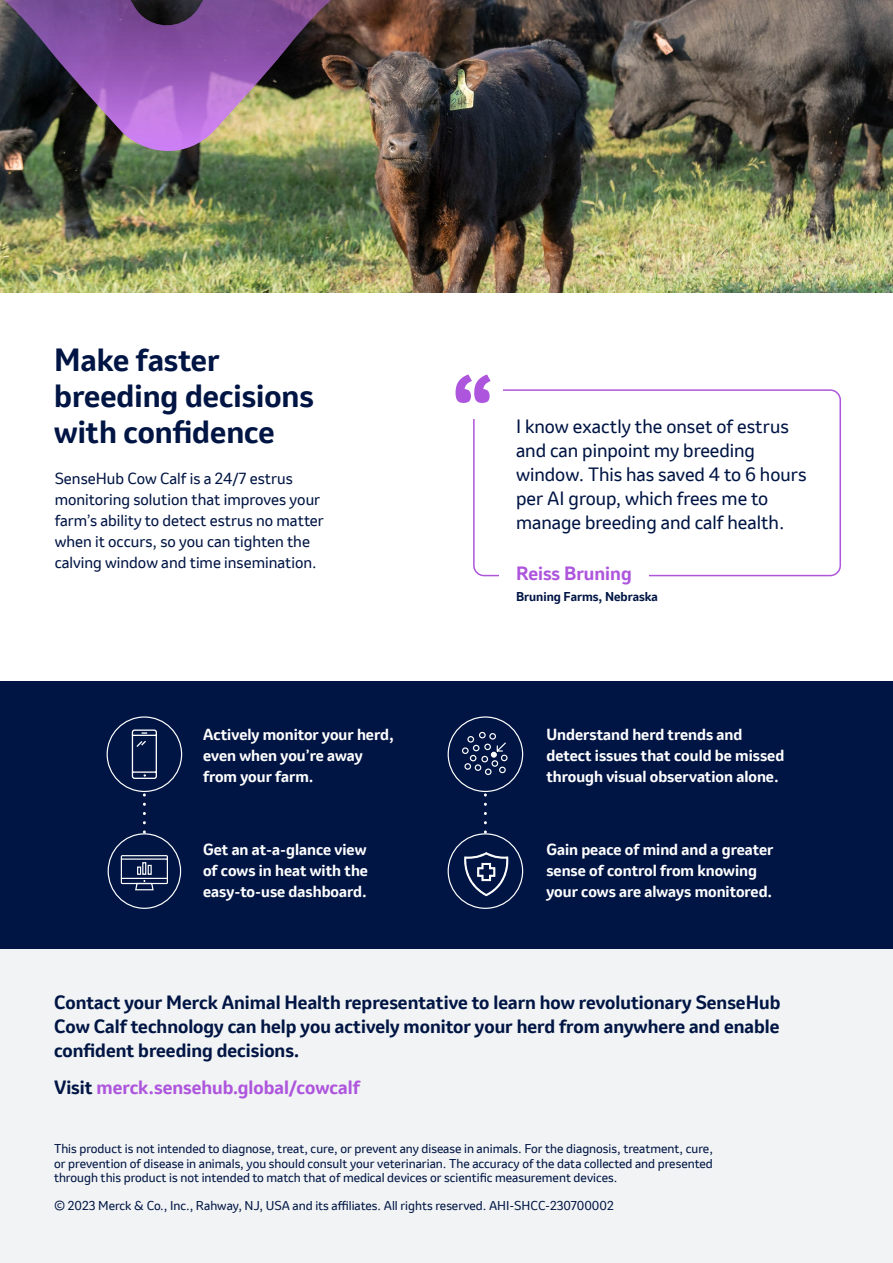
<style>
.page{position:relative;width:893px;height:1263px;background:#fff}
.page>*{position:absolute;margin:0;border:0;box-sizing:border-box;transform-origin:0 0}
.t1{font:700 102px "Invention";color:#ae55dd}
.t2{font:700 30px/36px "Invention";color:#001544}
.t3{font:700 18px/24px "Invention";color:#001544;text-align:justify}
.t4{font:18px/24px "Invention";color:#001544}
.t5{font:700 18px "Invention";color:#ae55dd}
.t6{font:700 15px/21px "Invention";color:#fff}
.t7{font:15px/21px "Invention";color:#001544}
.t8{font:12px/14.4px "Invention";color:#001544;text-align:justify}
.t9{font:700 12px "Invention";color:#001544}
.s1{color:#001544}
</style>
<div class="page">
<div style="left:0;top:681px;width:893px;height:268px;background:#001544"></div>
<img style="left:0;top:0;width:893px;height:293px">
<img style="left:0;top:0;width:366px;height:151px">
<div style="left:0;top:949px;width:893px;height:314px;background:#f1f3f4"></div>
<div style="left:473px;top:389px;width:368px;height:187px;border:2px solid #ae55dd;border-radius:10px"></div>
<div style="left:438px;top:364px;width:65px;height:54px;background:#fff"></div>
<div style="left:499px;top:556px;width:149px;height:54px;background:#fff"></div>
<svg style="left:131px;top:729px;width:27px;height:103px"></svg>
<div style="left:108px;top:833px;width:73px;height:76px;border:1px solid #fff;border-radius:50%"></div>
<svg style="left:120px;top:855px;width:48px;height:36px"></svg>
<div style="left:448px;top:833px;width:75px;height:76px;border:1px solid #fff;border-radius:50%"></div>
<svg style="left:464px;top:852px;width:45px;height:44px"></svg>
<svg style="left:461px;top:731px;width:47px;height:101px"></svg>
<h2 class="t2" style="left:54px;top:341px;width:261px">Make faster breeding decisions with confidence</h2>
<p class="t7" style="left:55px;top:468px;width:271px">SenseHub Cow Calf is a 24/7 estrus monitoring solution that improves your farm’s ability to detect estrus no matter when it occurs, so you can tighten the calving window and time insemination.</p>
<p class="t6" style="left:203px;top:724px;width:192px">Actively monitor your herd, even when you’re away from your farm.</p>
<p class="t6" style="left:203px;top:839px;width:166px;text-align:justify">Get an at-a-glance view of cows in heat with the easy-to-use dashboard.</p>
<h1 class="t1" style="left:448px;top:342px;width:51px">“</h1>
<h3 class="t4" style="left:516px;top:415px;width:292px">I know exactly the onset of estrus and can pinpoint my breeding window. This has saved 4 to 6 hours per AI group, which frees me to manage breeding and calf health.</h3>
<h3 class="t5" style="left:516px;top:560px;width:117px">Reiss Bruning</h3>
<p class="t9" style="left:516px;top:588px;width:144px">Bruning Farms, Nebraska</p>
<p class="t6" style="left:546px;top:724px;width:239px">Understand herd trends and detect issues that could be missed through visual observation alone.</p>
<p class="t6" style="left:546px;top:839px;width:229px">Gain peace of mind and a greater sense of control from knowing your cows are always monitored.</p>
<h3 class="t3" style="left:54px;top:990px;width:728px">Contact your Merck Animal Health representative to learn how revolutionary SenseHub Cow Calf technology can help you actively monitor your herd from anywhere and enable confident breeding decisions.</h3>
<h3 class="t5" style="left:54px;top:1075px;width:307px"><span class="s1">Visit</span> merck.sensehub.global/cowcalf</h3>
<p class="t8" style="left:54px;top:1142px;width:660px">This product is not intended to diagnose, treat, cure, or prevent any disease in animals. For the diagnosis, treatment, cure, or prevention of disease in animals, you should consult your veterinarian. The accuracy of the data collected and presented through this product is not intended to match that of medical devices or scientific measurement devices.</p>
<p class="t8" style="left:54px;top:1198px;width:561px">© 2023 Merck &amp; Co., Inc., Rahway, NJ, USA and its affiliates. All rights reserved. AHI-SHCC-230700002</p>
</div>
